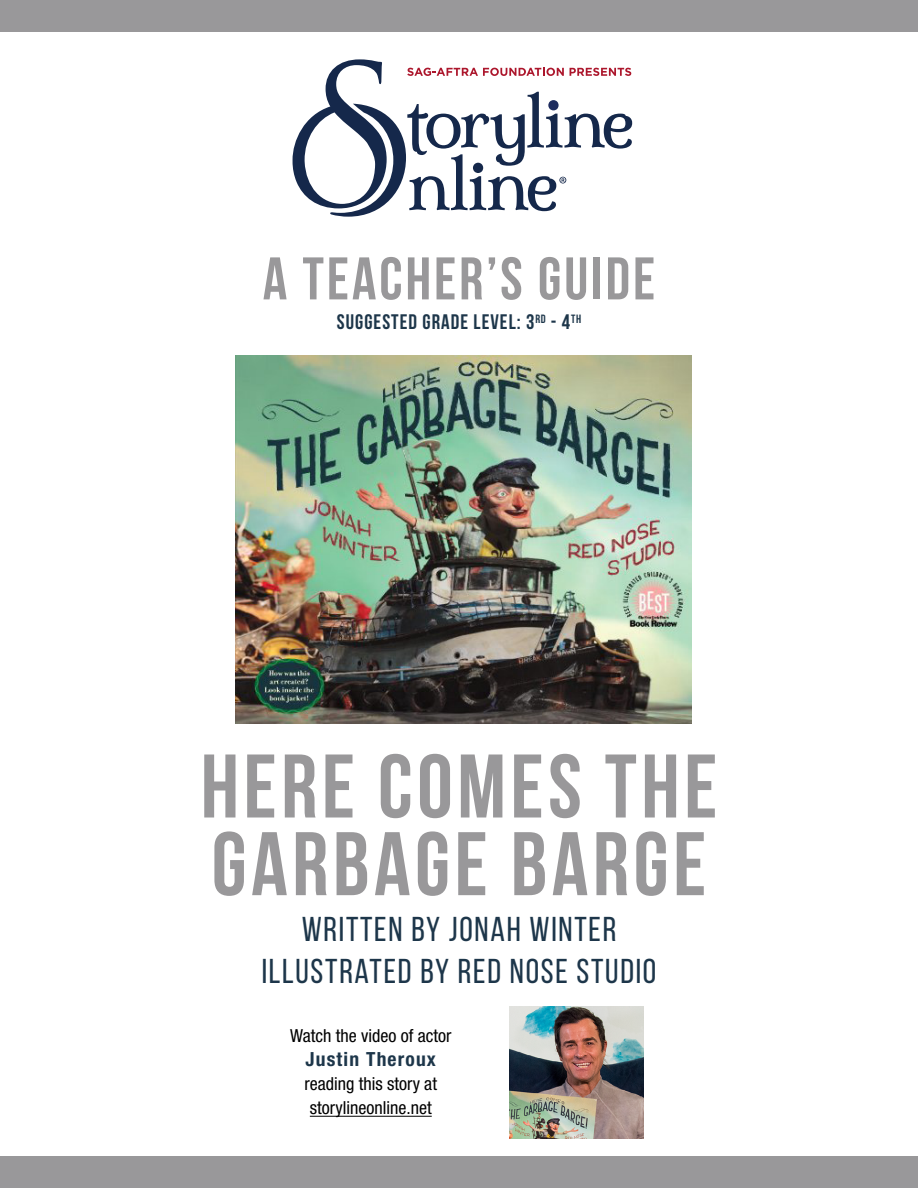
<style>
.page{position:relative;width:918px;height:1188px;background:#fff}
.page>*{position:absolute;margin:0;border:0;box-sizing:border-box;transform-origin:0 0}
.t1{font:700 90px/77.7px "Bebas Neue";letter-spacing:.05em;color:#99989a}
.t2{font:700 60px "Bebas Neue";letter-spacing:.05em;color:#99989a}
.t3{font:34.5px/42px "Bebas Neue";letter-spacing:.05em;color:#1d364a;text-align:center}
.t4{font:700 21px "Bebas Neue";letter-spacing:.05em;color:#1d364a}
.t5{font:700 condensed 19.5px "Helvetica Neue LT Std";letter-spacing:.06em;color:#1d364a}
.t6{font:condensed 18px/24px "Helvetica Neue LT Std";color:#000;text-align:center}
</style>
<div class="page">
<div style="left:0;top:1156px;width:918px;height:32px;background:#99989a"></div>
<div style="left:0;top:0;width:918px;height:32px;background:#99989a"></div>
<svg style="left:293px;top:59px;width:339px;height:158px"></svg>
<hr style="left:310px;top:1116px;width:122px;height:1px;background:#000">
<img style="left:509px;top:1006px;width:135px;height:132px">
<img style="left:235px;top:356px;width:457px;height:367px">
<h2 class="t2" style="left:263px;top:246px;width:394px">A TEACHER’S GUIDE</h2>
<p class="t4" style="left:337px;top:310px;width:246px">SUGGESTED GRADE LEVEL: 3<sup>RD</sup> - 4<sup>TH</sup></p>
<h1 class="t1" style="left:201px;top:746px;width:518px">HERE COMES THE<br>GARBAGE BARGE</h1>
<h3 class="t3" style="left:262px;top:908px;width:396px">WRITTEN BY JONAH WINTER<br>ILLUSTRATED BY RED NOSE STUDIO</h3>
<p class="t6" style="left:290px;top:1024px;width:163px">Watch the video of actor</p>
<p class="t5" style="left:306px;top:1048px;width:132px">Justin Theroux</p>
<p class="t6" style="left:304px;top:1072px;width:134px">reading this story at storylineonline.net</p>
</div>
